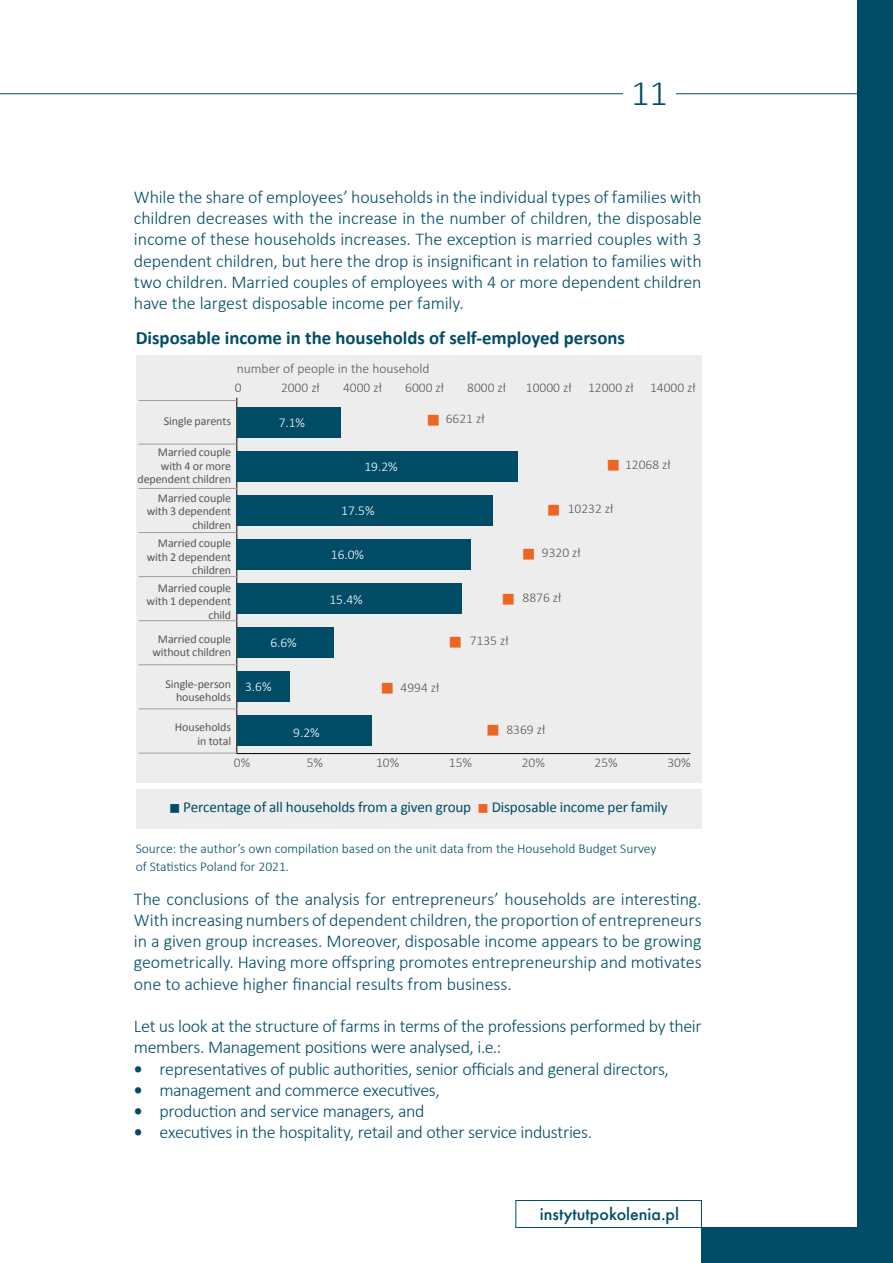
<style>
.page{position:relative;width:893px;height:1263px;background:#fff}
.page>*{position:absolute;margin:0;border:0;box-sizing:border-box;transform-origin:0 0}
.t1{font:300 36px "Calibri";color:#004c67}
.t2{font:700 18.75px "Calibri";color:#004c67}
.t3{font:300 18px/21.3px "Calibri";letter-spacing:-.02em;color:#004c67;text-align:justify}
.t4{font:500 18px "Futura PT";color:#004c67}
.t5{font:15.15px "Calibri";letter-spacing:-.01em;color:#004c67}
.t6{font:300 13.5px "Calibri";color:#575756}
.t7{font:300 13.5px/18px "Calibri";color:#004c67}
.t8{font:300 13.5px "Calibri";color:#fff}
.t9{font:12px/13.5px "Calibri";letter-spacing:-.01em;color:#575756;text-align:right}
.s1{color:#ec6525}
.s2{font-weight:700;font-size:17.7px}
</style>
<div class="page">
<div style="left:857px;top:0;width:36px;height:1263px;background:#004c67"></div>
<div style="left:702px;top:1227px;width:191px;height:36px;background:#004c67"></div>
<hr style="left:0;top:93px;width:893px;height:1px;background:#004c67">
<div style="left:623px;top:64px;width:52px;height:56px;background:#fff"></div>
<div style="left:516px;top:1200px;width:186px;height:28px;border:1px solid #004c67"></div>
<div style="left:136px;top:355px;width:566px;height:427px;background:#ededed"></div>
<div style="left:136px;top:789px;width:566px;height:39px;background:#ededed"></div>
<hr style="left:237px;top:753px;width:453px;height:1px;background:#000">
<hr style="left:237px;top:398px;width:1px;height:356px;background:#000">
<div style="left:237px;top:715px;width:134px;height:31px;background:#004c67"></div>
<div style="left:237px;top:671px;width:52px;height:31px;background:#004c67"></div>
<div style="left:237px;top:627px;width:96px;height:31px;background:#004c67"></div>
<div style="left:237px;top:583px;width:225px;height:31px;background:#004c67"></div>
<div style="left:237px;top:539px;width:234px;height:31px;background:#004c67"></div>
<div style="left:237px;top:495px;width:256px;height:31px;background:#004c67"></div>
<div style="left:237px;top:451px;width:281px;height:31px;background:#004c67"></div>
<div style="left:237px;top:407px;width:104px;height:31px;background:#004c67"></div>
<hr style="left:139px;top:444px;width:98px;height:1px;background:#9d9d9c">
<hr style="left:139px;top:488px;width:98px;height:1px;background:#9d9d9c">
<hr style="left:139px;top:532px;width:98px;height:1px;background:#9d9d9c">
<hr style="left:139px;top:576px;width:98px;height:1px;background:#9d9d9c">
<hr style="left:139px;top:620px;width:98px;height:1px;background:#9d9d9c">
<hr style="left:139px;top:664px;width:98px;height:1px;background:#9d9d9c">
<hr style="left:139px;top:709px;width:98px;height:1px;background:#9d9d9c">
<hr style="left:139px;top:753px;width:98px;height:1px;background:#9d9d9c">
<hr style="left:139px;top:400px;width:98px;height:1px;background:#9d9d9c">
<h1 class="t1" style="left:631px;top:70px;width:38px">11</h1>
<p class="t3" style="left:134px;top:186px;width:569px">While the share of employees’ households in the individual types of families with children decreases with the increase in the number of children, the disposable income of these households increases. The exception is married couples with 3 dependent children, but here the drop is insignificant in relation to families with two children. Married couples of employees with 4 or more dependent children have the largest disposable income per family.</p>
<p class="t2" style="left:136px;top:325px;width:491px">Disposable income in the households of self-employed persons</p>
<p class="t6" style="left:237px;top:360px;width:194px">number of people in the household</p>
<p class="t6" style="left:235px;top:379px;width:8px">0</p>
<p class="t6" style="left:281px;top:379px;width:40px">2000 zł</p>
<p class="t6" style="left:343px;top:379px;width:40px">4000 zł</p>
<p class="t6" style="left:405px;top:379px;width:40px">6000 zł</p>
<p class="t6" style="left:467px;top:379px;width:40px">8000 zł</p>
<p class="t6" style="left:526px;top:379px;width:171px">10000 zł 12000 zł 14000 zł</p>
<p class="t6" style="left:426px;top:410px;width:60px"><span class="s1">■</span> 6621 zł</p>
<p class="t9" style="left:164px;top:414px;width:69px">Single parents</p>
<p class="t8" style="left:279px;top:414px;width:28px">7.1%</p>
<p class="t9" style="left:137px;top:445px;width:95px">Married couple with 4 or more dependent children</p>
<p class="t9" style="left:147px;top:490px;width:86px">Married couple with 3 dependent children</p>
<p class="t9" style="left:147px;top:536px;width:86px">Married couple with 2 dependent children</p>
<p class="t9" style="left:147px;top:580px;width:86px">Married couple with 1 dependent child</p>
<p class="t9" style="left:152px;top:631px;width:80px;text-align:center">Married couple without children</p>
<p class="t9" style="left:165px;top:676px;width:67px">Single-person households</p>
<p class="t9" style="left:175px;top:720px;width:58px">Households in total</p>
<p class="t8" style="left:364px;top:458px;width:35px">19.2%</p>
<p class="t6" style="left:606px;top:456px;width:66px"><span class="s1">■</span> 12068 zł</p>
<p class="t8" style="left:341px;top:502px;width:35px">17.5%</p>
<p class="t6" style="left:547px;top:500px;width:68px"><span class="s1">■</span> 10232 zł</p>
<p class="t8" style="left:331px;top:546px;width:35px">16.0%</p>
<p class="t6" style="left:522px;top:544px;width:61px"><span class="s1">■</span> 9320 zł</p>
<p class="t8" style="left:329px;top:591px;width:35px">15.4%</p>
<p class="t6" style="left:501px;top:589px;width:61px"><span class="s1">■</span> 8876 zł</p>
<p class="t8" style="left:270px;top:634px;width:28px">6.6%</p>
<p class="t6" style="left:448px;top:632px;width:62px"><span class="s1">■</span> 7135 zł</p>
<p class="t8" style="left:245px;top:678px;width:28px">3.6%</p>
<p class="t6" style="left:380px;top:679px;width:60px"><span class="s1">■</span> 4994 zł</p>
<p class="t8" style="left:293px;top:724px;width:28px">9.2%</p>
<p class="t6" style="left:486px;top:721px;width:61px"><span class="s1">■</span> 8369 zł</p>
<p class="t6" style="left:234px;top:754px;width:18px">0%</p>
<p class="t6" style="left:307px;top:754px;width:18px">5%</p>
<p class="t6" style="left:376px;top:754px;width:25px">10%</p>
<p class="t6" style="left:449px;top:754px;width:25px">15%</p>
<p class="t6" style="left:522px;top:754px;width:25px">20%</p>
<p class="t6" style="left:594px;top:754px;width:25px">25%</p>
<p class="t6" style="left:667px;top:754px;width:25px">30%</p>
<p class="t5" style="left:169px;top:798px;width:500px">■ Percentage of all households from a given group <span class="s1">■</span> Disposable income per family</p>
<p class="t7" style="left:136px;top:839px;width:522px">Source: the author’s own compilation based on the unit data from the Household Budget Survey of Statistics Poland for 2021.</p>
<p class="t3" style="left:134px;top:888px;width:569px">The conclusions of the analysis for entrepreneurs’ households are interesting.<br>With increasing numbers of dependent children, the proportion of entrepreneurs in a given group increases. Moreover, disposable income appears to be growing geometrically. Having more offspring promotes entrepreneurship and motivates one to achieve higher financial results from business.</p>
<p class="t3" style="left:134px;top:1015px;width:569px">Let us look at the structure of farms in terms of the professions performed by their members. Management positions were analysed, i.e.:</p>
<p class="t3" style="left:134px;top:1058px;width:537px"><span class="s2">•</span> representatives of public authorities, senior officials and general directors,</p>
<p class="t3" style="left:134px;top:1079px;width:307px"><span class="s2">•</span> management and commerce executives,</p>
<p class="t3" style="left:134px;top:1100px;width:292px"><span class="s2">•</span> production and service managers, and</p>
<p class="t3" style="left:134px;top:1121px;width:460px"><span class="s2">•</span> executives in the hospitality, retail and other service industries.</p>
<p class="t4" style="left:540px;top:1203px;width:141px">instytutpokolenia.pl</p>
</div>
